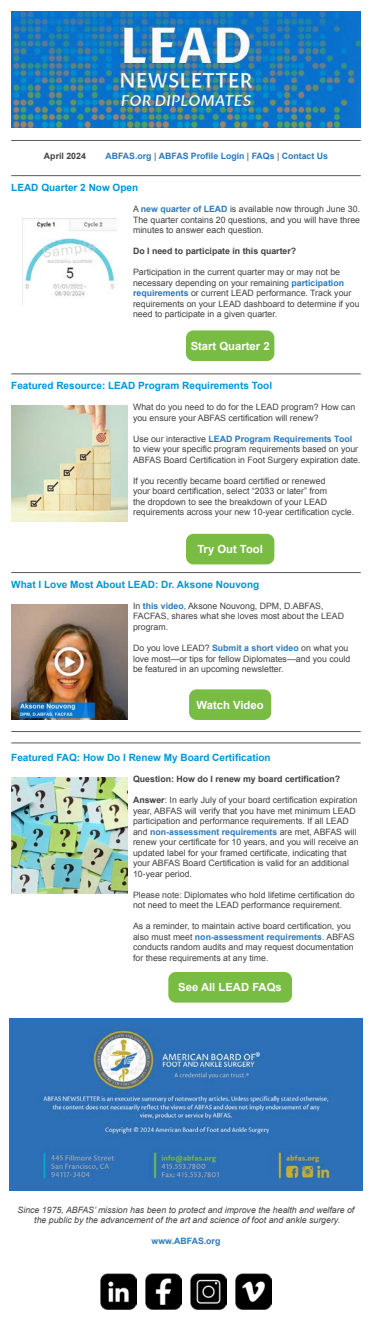
<style>
.page{position:relative;width:372px;height:1328px;background:#fff}
.page>*{position:absolute;margin:0;border:0;box-sizing:border-box;transform-origin:0 0}
.t1{font:700 11.25px "Arial";color:#fff}
.t2{font:700 10px "Arial";color:#0096d5}
.t3{font:8.75px/10.5px "Arial";color:#414042}
.t4{font:italic 8.75px/10.5px "Arial";color:#414042;text-align:center}
.t5{font:700 8.75px "Arial";color:#414042}
.t6{font:700 8.75px "Arial";color:#2a79be}
.s1{font-weight:400;color:#414042}
.s2{font-weight:700;color:#2a79be}
.s3{font-weight:700}
</style>
<div class="page">
<img style="left:9px;top:1018px;width:353px;height:172px">
<img style="left:145px;top:1273px;width:36px;height:36px">
<img style="left:100px;top:1273px;width:36px;height:36px">
<img style="left:190px;top:1273px;width:36px;height:36px">
<img style="left:235px;top:1273px;width:36px;height:36px">
<img style="left:11px;top:11px;width:349px;height:116px">
<hr style="left:11px;top:140px;width:349px;height:1px;background:#58595b">
<hr style="left:11px;top:175px;width:349px;height:1px;background:#58595b">
<hr style="left:11px;top:374px;width:349px;height:1px;background:#58595b">
<hr style="left:11px;top:742px;width:349px;height:1px;background:#58595b">
<hr style="left:11px;top:731px;width:349px;height:1px;background:#58595b">
<hr style="left:11px;top:572px;width:349px;height:1px;background:#58595b">
<div style="left:186px;top:330px;width:88px;height:31px;background:#79bc43;border-radius:7px"></div>
<div style="left:186px;top:534px;width:88px;height:30px;background:#79bc43;border-radius:7px"></div>
<div style="left:189px;top:689px;width:82px;height:31px;background:#79bc43;border-radius:8px"></div>
<div style="left:168px;top:972px;width:123px;height:30px;background:#79bc43;border-radius:8px"></div>
<img style="left:22px;top:218px;width:94px;height:87px">
<img style="left:11px;top:604px;width:116px;height:116px">
<img style="left:11px;top:777px;width:116px;height:116px">
<img style="left:11px;top:405px;width:116px;height:116px">
<p class="t5" style="left:44px;top:151px;width:43px">April 2024</p>
<p class="t6" style="left:105px;top:151px;width:224px">ABFAS.org <span class="s1">|</span> ABFAS Profile Login <span class="s1">|</span> FAQs <span class="s1">|</span> Contact Us</p>
<p class="t2" style="left:11px;top:181px;width:128px">LEAD Quarter 2 Now Open</p>
<p class="t3" style="left:133px;top:204px;width:228px;text-align:justify">A <span class="s2">new quarter of LEAD</span> is available now through June 30.<br>The quarter contains 20 questions, and you will have three minutes to answer each question.</p>
<p class="t5" style="left:133px;top:245px;width:164px">Do I need to participate in this quarter?</p>
<p class="t3" style="left:133px;top:267px;width:228px">Participation in the current quarter may or may not be necessary depending on your remaining <span class="s2">participation requirements</span> or current LEAD performance. Track your requirements on your LEAD dashboard to determine if you need to participate in a given quarter.</p>
<p class="t1" style="left:190px;top:338px;width:80px">Start Quarter 2</p>
<p class="t2" style="left:11px;top:379px;width:262px">Featured Resource: LEAD Program Requirements Tool</p>
<p class="t3" style="left:133px;top:402px;width:223px">What do you need to do for the LEAD program? How can you ensure your ABFAS certification will renew?</p>
<p class="t3" style="left:133px;top:433px;width:229px">Use our interactive <span class="s2">LEAD Program Requirements Tool </span>to view your specific program requirements based on your<br>ABFAS Board Certification in Foot Surgery expiration date.</p>
<p class="t3" style="left:133px;top:475px;width:222px">If you recently became board certified or renewed<br>your board certification, select “2033 or later” from<br>the dropdown to see the breakdown of your LEAD requirements across your new 10-year certification cycle.</p>
<p class="t1" style="left:197px;top:542px;width:67px">Try Out Tool</p>
<p class="t2" style="left:11px;top:578px;width:249px">What I Love Most About LEAD: Dr. Aksone Nouvong</p>
<p class="t3" style="left:133px;top:601px;width:212px">In <span class="s2">this video</span>, Aksone Nouvong, DPM, D.ABFAS,<br>FACFAS, shares what she loves most about the LEAD program.</p>
<p class="t3" style="left:133px;top:643px;width:218px">Do you love LEAD? <span class="s2">Submit a short video</span> on what you love most—or tips for fellow Diplomates—and you could be featured in an upcoming newsletter.</p>
<p class="t1" style="left:196px;top:697px;width:68px">Watch Video</p>
<p class="t2" style="left:11px;top:751px;width:260px">Featured FAQ: How Do I Renew My Board Certification</p>
<p class="t5" style="left:133px;top:773px;width:208px">Question: How do I renew my board certification?</p>
<p class="t3" style="left:133px;top:795px;width:227px"><span class="s3">Answer</span>: In early July of your board certification expiration year, ABFAS will verify that you have met minimum LEAD participation and performance requirements. If all LEAD and <span class="s2">non-assessment requirements</span> are met, ABFAS will renew your certificate for 10 years, and you will receive an updated label for your framed certificate, indicating that your ABFAS Board Certification is valid for an additional 10-year period.</p>
<p class="t3" style="left:133px;top:889px;width:223px">Please note: Diplomates who hold lifetime certification do not need to meet the LEAD performance requirement.</p>
<p class="t3" style="left:133px;top:921px;width:223px">As a reminder, to maintain active board certification, you also must meet <span class="s2">non-assessment requirements</span>. ABFAS conducts random audits and may request documentation for these requirements at any time.</p>
<p class="t1" style="left:178px;top:980px;width:105px">See All LEAD FAQs</p>
<p class="t4" style="left:18px;top:1204px;width:338px">Since 1975, ABFAS’ mission has been to protect and improve the health and welfare of the public by the advancement of the art and science of foot and ankle surgery.</p>
<p class="t6" style="left:151px;top:1235px;width:70px">www.ABFAS.org</p>
</div>
